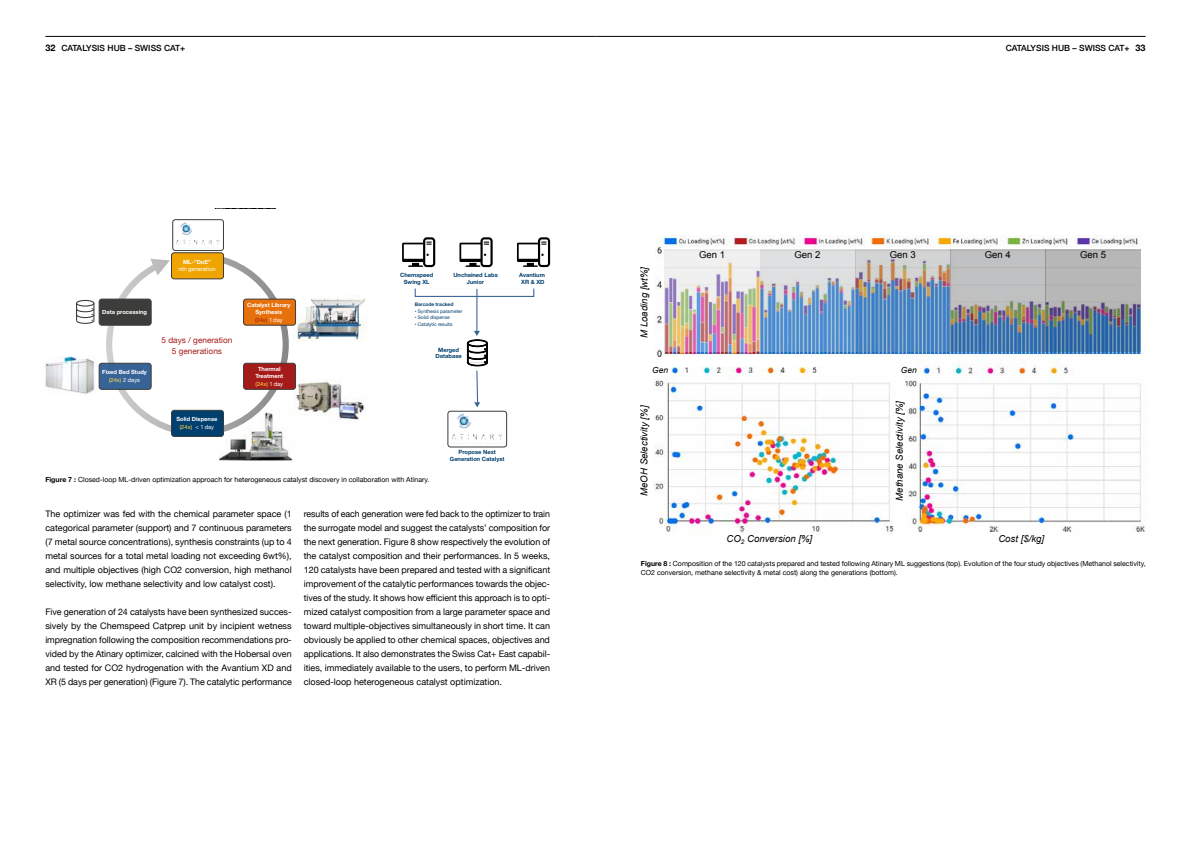
<style>
.page{position:relative;width:1191px;height:842px;background:#fff}
.page>*{position:absolute;margin:0;border:0;box-sizing:border-box;transform-origin:0 0}
.t1{font:italic 9.6px "Arial";color:#000}
.t2{font:9.6px "Arial";color:#000}
.t3{font:9px/14px "Helvetica Neue";color:#000;text-align:justify}
.t4{font:500 8.5px "Helvetica Neue";color:#000}
.t5{font:italic 8.4px "Arial";color:#000}
.t6{font:8.3px/10.6px "Helvetica Neue";color:#a51b1a;text-align:center}
.t7{font:7px/9px "Helvetica Neue";color:#000}
.t8{font:700 5.8px/7.4px "Helvetica Neue";color:#fff;text-align:center}
.t9{font:700 5.8px/6.5px "Helvetica Neue";color:#003f6e;text-align:center}
.t10{font:5.8px "Helvetica Neue";color:#fff}
.t11{font:4.9px "Helvetica Neue";color:#003f6e}
.t12{font:700 4.9px "Helvetica Neue";color:#003f6e}
.s1{font-weight:700;font-size:9px}
.s2{font-weight:400;color:#ffde44}
.s3{font-weight:400}
.s4{font-weight:400;color:#a51b1a}
.s5{font-weight:700}
</style>
<div class="page">
<hr style="left:45px;top:36px;width:550px;height:1px;background:#000">
<hr style="left:595px;top:36px;width:550px;height:1px;background:#000">
<img style="left:653px;top:367px;width:241px;height:168px">
<img style="left:905px;top:358px;width:240px;height:174px">
<img style="left:655px;top:235px;width:490px;height:121px">
<div style="left:664px;top:250px;width:96px;height:102px;background:#dcddde;opacity:.4"></div>
<div style="left:760px;top:250px;width:95px;height:102px;background:#b1b4b6;opacity:.4"></div>
<div style="left:855px;top:250px;width:95px;height:102px;background:#939597;opacity:.4"></div>
<div style="left:950px;top:250px;width:95px;height:102px;background:#636467;opacity:.4"></div>
<div style="left:1045px;top:250px;width:95px;height:102px;background:#4d4d4f;opacity:.4"></div>
<div style="left:726px;top:533px;width:15px;height:11px;background:#fff"></div>
<svg style="left:741px;top:533px;width:6px;height:2px"></svg>
<div style="left:747px;top:533px;width:48px;height:11px;background:#fff"></div>
<div style="left:798px;top:533px;width:14px;height:11px;background:#fff"></div>
<div style="left:652px;top:365px;width:16px;height:10px;background:#fff"></div>
<div style="left:901px;top:365px;width:15px;height:10px;background:#fff"></div>
<img style="left:220px;top:436px;width:73px;height:25px">
<img style="left:293px;top:380px;width:72px;height:40px">
<img style="left:293px;top:295px;width:73px;height:46px">
<img style="left:45px;top:357px;width:50px;height:37px">
<svg style="left:106px;top:253px;width:183px;height:183px"></svg>
<div style="left:171px;top:253px;width:52px;height:26px;background:#efa400;border-radius:3px"></div>
<div style="left:171px;top:253px;width:53px;height:26px;border:1px solid #3c3c3b;border-radius:3px"></div>
<div style="left:171px;top:410px;width:52px;height:26px;background:#003f6e;border-radius:3px"></div>
<div style="left:171px;top:410px;width:53px;height:27px;border:1px solid #3c3c3b;border-radius:3px"></div>
<div style="left:243px;top:299px;width:52px;height:26px;background:#e6700a;border-radius:3px"></div>
<div style="left:243px;top:299px;width:53px;height:26px;border:1px solid #3c3c3b;border-radius:3px"></div>
<div style="left:448px;top:411px;width:59px;height:36px;border:1px solid #3c3c3b;border-radius:3px"></div>
<div style="left:99px;top:299px;width:52px;height:26px;background:#3c3c3b;border-radius:3px"></div>
<div style="left:99px;top:299px;width:52px;height:26px;border:1px solid #3c3c3b;border-radius:3px"></div>
<div style="left:243px;top:363px;width:52px;height:26px;background:#a51b1a;border-radius:3px"></div>
<div style="left:243px;top:363px;width:53px;height:26px;border:1px solid #3c3c3b;border-radius:3px"></div>
<div style="left:99px;top:363px;width:52px;height:26px;background:#376397;border-radius:3px"></div>
<div style="left:99px;top:363px;width:52px;height:26px;border:1px solid #3c3c3b;border-radius:3px"></div>
<div style="left:76px;top:300px;width:18px;height:7px;border:1px solid #3c3c3b;border-radius:50%"></div>
<svg style="left:76px;top:303px;width:19px;height:21px"></svg>
<div style="left:423px;top:237px;width:12px;height:30px;border:2px solid #000;border-radius:3px"></div>
<svg style="left:402px;top:242px;width:29px;height:25px"></svg>
<div style="left:480px;top:237px;width:12px;height:30px;border:2px solid #000;border-radius:3px"></div>
<svg style="left:459px;top:242px;width:30px;height:25px"></svg>
<div style="left:538px;top:237px;width:12px;height:30px;border:2px solid #000;border-radius:3px"></div>
<svg style="left:517px;top:242px;width:29px;height:25px"></svg>
<img style="left:452px;top:414px;width:50px;height:31px">
<div style="left:173px;top:220px;width:51px;height:31px;border:1px solid #3c3c3b;border-radius:3px"></div>
<img style="left:176px;top:222px;width:43px;height:27px">
<hr style="left:476px;top:289px;width:1px;height:44px;background:#376397">
<svg style="left:467px;top:331px;width:21px;height:76px"></svg>
<div style="left:415px;top:288px;width:119px;height:9px;border:1px solid #376397"></div>
<p class="t4" style="left:45px;top:41px;width:141px"><span class="s1">32</span> CATALYSIS HUB – SWISS CAT+</p>
<p class="t4" style="left:1005px;top:41px;width:141px">CATALYSIS HUB – SWISS CAT+ <span class="s1">33</span></p>
<p class="t8" style="left:183px;top:258px;width:29px">ML-”DoE”</p>
<p class="t10" style="left:178px;top:265px;width:39px">nth generation</p>
<p class="t8" style="left:102px;top:308px;width:46px">Data processing</p>
<p class="t8" style="left:102px;top:369px;width:46px">Fixed Bed Study <span class="s2">(24x)</span> <span class="s3">2 days</span></p>
<p class="t6" style="left:161px;top:335px;width:72px">5 days / generation<br>5 generations</p>
<p class="t8" style="left:176px;top:416px;width:42px">Solid Dispense <span class="s2">(24x)</span> <span class="s3">&lt; 1 day</span></p>
<p class="t8" style="left:247px;top:301px;width:45px">Catalyst Library<br>Synthesis<br><span class="s4">(24x)</span> <span class="s3">1 day</span></p>
<p class="t8" style="left:255px;top:365px;width:29px">Thermal<br>Treatment <span class="s2">(24x)</span> <span class="s3">1 day</span></p>
<p class="t9" style="left:400px;top:272px;width:34px">Chemspeed<br>Swing XL</p>
<p class="t9" style="left:453px;top:272px;width:46px">Unchained Labs<br>Junior</p>
<p class="t9" style="left:519px;top:272px;width:27px">Avantium<br>XR &amp; XD</p>
<p class="t12" style="left:415px;top:301px;width:40px">Barcode tracked</p>
<p class="t11" style="left:415px;top:307px;width:49px">• Synthesis parameter</p>
<p class="t11" style="left:415px;top:314px;width:37px">• Solid dispense</p>
<p class="t11" style="left:415px;top:320px;width:39px">• Catalytic results</p>
<p class="t9" style="left:435px;top:347px;width:28px">Merged<br>Database</p>
<p class="t9" style="left:450px;top:449px;width:56px">Propose Next<br>Generation Catalyst</p>
<p class="t7" style="left:45px;top:475px;width:386px"><span class="s5">Figure 7 :</span> Closed-loop ML-driven optimization approach for heterogeneous catalyst discovery in collaboration with Atinary.</p>
<p class="t3" style="left:45px;top:507px;width:248px">The optimizer was fed with the chemical parameter space (1 categorical parameter (support) and 7 continuous parameters (7 metal source concentrations), synthesis constraints (up to 4 metal sources for a total metal loading not exceeding 6wt%), and multiple objectives (high CO2 conversion, high methanol selectivity, low methane selectivity and low catalyst cost).</p>
<p class="t3" style="left:45px;top:605px;width:248px">Five generation of 24 catalysts have been synthesized succes&shy;sively by the Chemspeed Catprep unit by incipient wetness impregnation following the composition recommendations pro&shy;vided by the Atinary optimizer, calcined with the Hobersal oven and tested for CO2 hydrogenation with the Avantium XD and XR (5 days per generation) (Figure 7). The catalytic performance</p>
<p class="t3" style="left:304px;top:507px;width:248px">results of each generation were fed back to the optimizer to train the surrogate model and suggest the catalysts’ composition for the next generation. Figure 8 show respectively the evolution of the catalyst composition and their performances. In 5 weeks, 120 catalysts have been prepared and tested with a significant improvement of the catalytic performances towards the objec&shy;tives of the study. It shows how efficient this approach is to opti&shy;mized catalyst composition from a large parameter space and toward multiple-objectives simultaneously in short time. It can obviously be applied to other chemical spaces, objectives and applications. It also demonstrates the Swiss Cat+ East capabil&shy;ities, immediately available to the users, to perform ML-driven closed-loop heterogeneous catalyst optimization.</p>
<p class="t1" style="left:638px;top:338px;width:73px;rotate:-90deg">M Loading [wt%]</p>
<p class="t2" style="left:699px;top:248px;width:28px">Gen 1</p>
<p class="t2" style="left:794px;top:248px;width:28px">Gen 2</p>
<p class="t2" style="left:889px;top:248px;width:28px">Gen 3</p>
<p class="t2" style="left:984px;top:248px;width:28px">Gen 4</p>
<p class="t2" style="left:1080px;top:248px;width:28px">Gen 5</p>
<p class="t5" style="left:652px;top:365px;width:17px">Gen</p>
<p class="t5" style="left:901px;top:365px;width:17px">Gen</p>
<p class="t1" style="left:638px;top:496px;width:93px;rotate:-90deg">MeOH Selectivity [%]</p>
<p class="t1" style="left:893px;top:501px;width:102px;rotate:-90deg">Methane Selectivity [%]</p>
<p class="t1" style="left:726px;top:532px;width:87px">CO<sub>2</sub> Conversion [%]</p>
<p class="t1" style="left:998px;top:532px;width:47px">Cost [$/kg]</p>
<p class="t7" style="left:641px;top:559px;width:506px"><span class="s5">Figure 8 :</span> Composition of the 120 catalysts prepared and tested following Atinary ML suggestions (top). Evolution of the four study objectives (Methanol selectivity,<br>CO2 conversion, methane selectivity &amp; metal cost) along the generations (bottom).</p>
</div>
